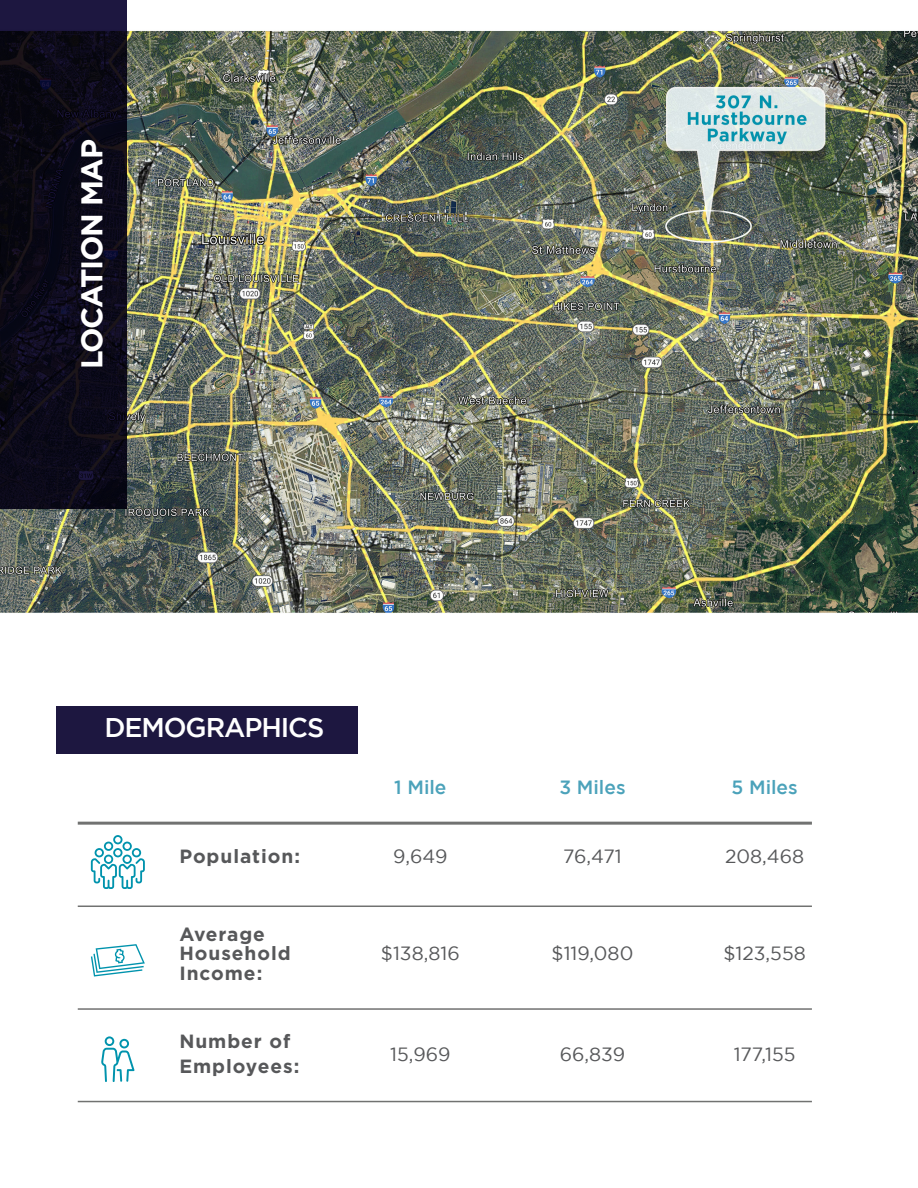
<style>
.page{position:relative;width:918px;height:1188px;background:#fff}
.page>*{position:absolute;margin:0;border:0;box-sizing:border-box;transform-origin:0 0}
.t1{font:700 30px "Gotham";letter-spacing:-.04em;color:#fff}
.t2{font:500 27px "Gotham";letter-spacing:-.04em;color:#fff}
.Spec_Value{font:19.2px "Gotham";color:#57585a}
.Spec_Title{font:700 19.2px/19.2px "Gotham";letter-spacing:.05em;color:#57585a}
.Spec_Value-2{font:500 19.2px "Gotham";color:#4ba2ba}
</style>
<div class="page">
<img style="left:0;top:30px;width:918px;height:583px">
<svg style="left:0;top:0;width:127px;height:509px;fill:#0b0917"></svg>
<div style="left:56px;top:706px;width:302px;height:48px;background:#1d1740"></div>
<svg style="left:91px;top:835px;width:54px;height:54px"></svg>
<svg style="left:91px;top:944px;width:54px;height:33px"></svg>
<hr style="left:78px;top:822px;width:734px;height:3px;background:#717271">
<hr style="left:78px;top:906px;width:734px;height:1px;background:#717271">
<hr style="left:78px;top:1008px;width:734px;height:2px;background:#717271">
<hr style="left:78px;top:1101px;width:734px;height:1px;background:#717271">
<svg style="left:101px;top:1036px;width:34px;height:46px"></svg>
<p class="t1" style="left:75px;top:369px;width:232px;rotate:-90deg">LOCATION MAP</p>
<p class="t2" style="left:104px;top:712px;width:222px">DEMOGRAPHICS</p>
<p class="Spec_Value-2" style="left:394px;top:777px;width:54px">1 Mile</p>
<p class="Spec_Value-2" style="left:559px;top:777px;width:68px">3 Miles</p>
<p class="Spec_Value-2" style="left:731px;top:777px;width:68px">5 Miles</p>
<p class="Spec_Title" style="left:179px;top:846px;width:122px">Population:</p>
<p class="Spec_Value" style="left:393px;top:846px;width:56px">9,649</p>
<p class="Spec_Value" style="left:563px;top:846px;width:60px">76,471</p>
<p class="Spec_Value" style="left:725px;top:846px;width:81px">208,468</p>
<p class="Spec_Title" style="left:179px;top:924px;width:113px">Average<br>Household<br>Income:</p>
<p class="Spec_Title" style="left:179px;top:1032px;width:113px">Number of</p>
<p class="Spec_Title" style="left:179px;top:1056px;width:122px">Employees:</p>
<p class="Spec_Value" style="left:381px;top:943px;width:80px">$138,816</p>
<p class="Spec_Value" style="left:552px;top:943px;width:83px">$119,080</p>
<p class="Spec_Value" style="left:723px;top:943px;width:84px">$123,558</p>
<p class="Spec_Value" style="left:390px;top:1043px;width:62px">15,969</p>
<p class="Spec_Value" style="left:560px;top:1043px;width:67px">66,839</p>
<p class="Spec_Value" style="left:734px;top:1043px;width:63px">177,155</p>
</div>
